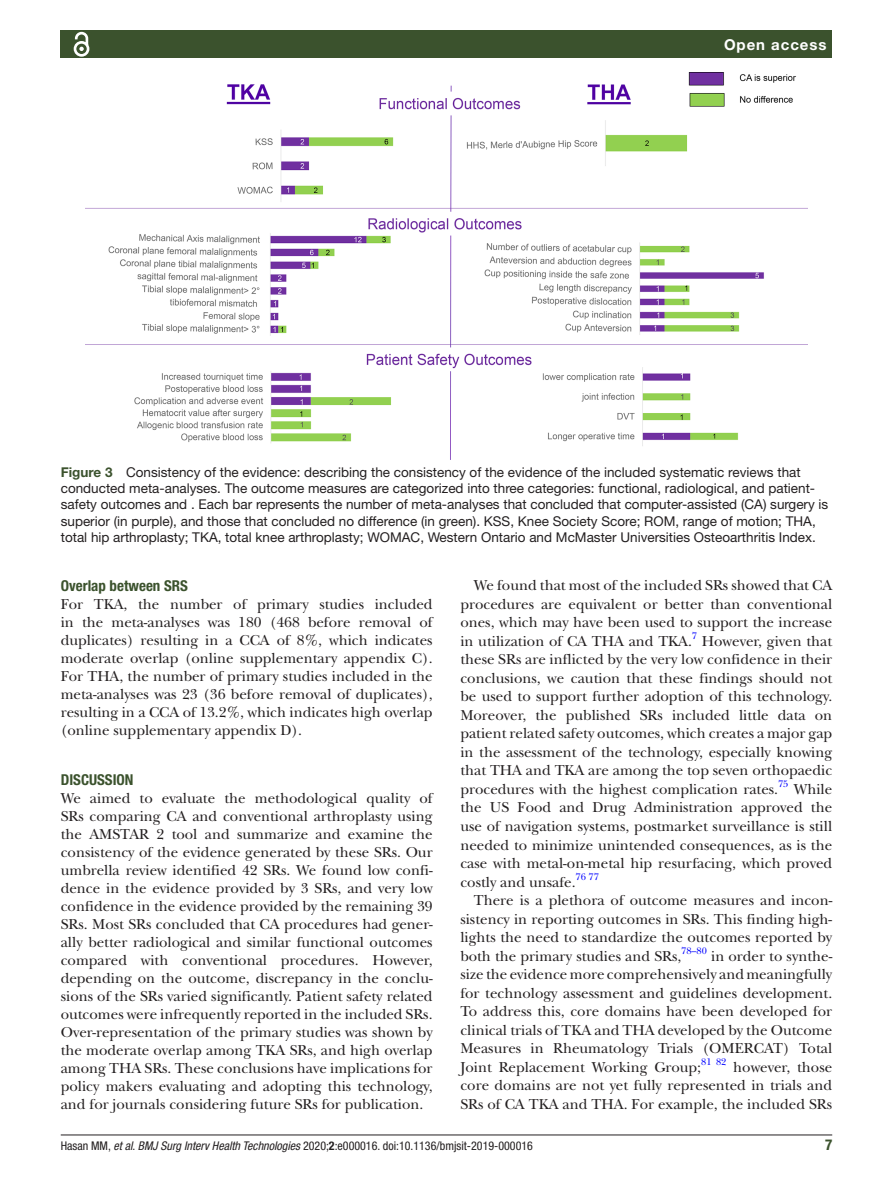
<style>
.page{position:relative;width:893px;height:1191px;background:#fff}
.page>*{position:absolute;margin:0;border:0;box-sizing:border-box;transform-origin:0 0}
.t1{font:15px/18px "New Baskerville";color:#231f20;text-align:justify}
.t2{font:700 condensed 15px "Helvetica Neue LT Std";color:#3b522d}
.t3{font:700 15px "Helvetica Neue LT Std";letter-spacing:.065em;color:#fff}
.t4{font:13.5px/16.2px "Helvetica Neue LT Std";color:#231f20}
.t5{font:condensed 12px "Helvetica Neue LT Std";color:#231f20}
.t6{font:9.9px "New Baskerville";color:#00f}
.s1{font-weight:700;color:#3b522d}
.s2{font-style:italic}
.s3{font-weight:700}
</style>
<div class="page">
<hr style="left:61px;top:1134px;width:771px;height:1px;background:#231f20">
<div style="left:61px;top:31px;width:771px;height:27px;background:#3b522d"></div>
<svg style="left:73px;top:31px;width:17px;height:26px"></svg>
<img style="left:85px;top:73px;width:723px;height:386px">
<p class="t3" style="left:724px;top:35px;width:104px">Open access</p>
<p class="t4" style="left:61px;top:464px;width:769px"><span class="s1">Figure 3</span> Consistency of the evidence: describing the consistency of the evidence of the included systematic reviews that conducted meta-analyses. The outcome measures are categorized into three categories: functional, radiological, and patient&shy;safety outcomes and . Each bar represents the number of meta-analyses that concluded that computer-assisted (CA) surgery is superior (in purple), and those that concluded no difference (in green). KSS, Knee Society Score; ROM, range of motion; THA, total hip arthroplasty; TKA, total knee arthroplasty; WOMAC, Western Ontario and McMaster Universities Osteoarthritis Index.</p>
<p class="t2" style="left:61px;top:576px;width:113px">Overlap between SRS</p>
<p class="t1" style="left:61px;top:595px;width:373px">For TKA, the number of primary studies included in the meta-analyses was 180 (468 before removal of duplicates) resulting in a CCA of 8%, which indicates moderate overlap (online supplementary appendix C).<br>For THA, the number of primary studies included in the meta-analyses was 23 (36 before removal of duplicates), resulting in a CCA of 13.2%, which indicates high overlap (online supplementary appendix D).</p>
<p class="t2" style="left:61px;top:771px;width:74px">Discussion</p>
<p class="t1" style="left:61px;top:789px;width:373px">We aimed to evaluate the methodological quality of SRs comparing CA and conventional arthroplasty using the AMSTAR 2 tool and summarize and examine the consistency of the evidence generated by these SRs. Our umbrella review identified 42 SRs. We found low confi&shy;dence in the evidence provided by 3 SRs, and very low confidence in the evidence provided by the remaining 39<br>SRs. Most SRs concluded that CA procedures had gener&shy;ally better radiological and similar functional outcomes compared with conventional procedures. However, depending on the outcome, discrepancy in the conclu&shy;sions of the SRs varied significantly. Patient safety related outcomes were infrequently reported in the included SRs.<br>Over-representation of the primary studies was shown by the moderate overlap among TKA SRs, and high overlap among THA SRs. These conclusions have implications for policy makers evaluating and adopting this technology, and for journals considering future SRs for publication.</p>
<p class="t1" style="left:460px;top:576px;width:373px;line-height:18.6px;text-indent:13px">We found that most of the included SRs showed that CA procedures are equivalent or better than conventional ones, which may have been used to support the increase in utilization of CA THA and TKA.</p>
<p class="t6" style="left:692px;top:630px;width:7px">7</p>
<p class="t1" style="left:460px;top:631px;width:373px;line-height:18.5px;text-indent:241px">However, given that these SRs are inflicted by the very low confidence in their conclusions, we caution that these findings should not be used to support further adoption of this technology.<br>Moreover, the published SRs included little data on patient related safety outcomes, which creates a major gap in the assessment of the technology, especially knowing that THA and TKA are among the top seven orthopaedic procedures with the highest complication rates.</p>
<p class="t6" style="left:778px;top:778px;width:12px">75</p>
<p class="t1" style="left:460px;top:780px;width:373px;line-height:18.6px;text-indent:333px">While the US Food and Drug Administration approved the use of navigation systems, postmarket surveillance is still needed to minimize unintended consequences, as is the case with metal-on-metal hip resurfacing, which proved costly and unsafe.</p>
<p class="t6" style="left:576px;top:871px;width:25px">76 77</p>
<p class="t1" style="left:460px;top:891px;width:373px;line-height:18.6px;text-indent:14px">There is a plethora of outcome measures and incon&shy;sistency in reporting outcomes in SRs. This finding high&shy;lights the need to standardize the outcomes reported by both the primary studies and SRs,</p>
<p class="t6" style="left:681px;top:945px;width:27px">78–80</p>
<p class="t1" style="left:460px;top:946px;width:373px;line-height:18.6px;text-indent:251px">in order to synthe&shy;size the evidence more comprehensively and meaningfully for technology assessment and guidelines development.<br>To address this, core domains have been developed for clinical trials of TKA and THA developed by the Outcome Measures in Rheumatology Trials (OMERCAT) Total Joint Replacement Working Group;</p>
<p class="t6" style="left:701px;top:1056px;width:27px">81 82</p>
<p class="t1" style="left:460px;top:1057px;width:373px;line-height:18.6px;text-indent:273px">however, those core domains are not yet fully represented in trials and SRs of CA TKA and THA. For example, the included SRs</p>
<p class="t5" style="left:61px;top:1138px;width:474px">Hasan MM, <span class="s2">et al</span>. <span class="s2">BMJ Surg Interv Health Technologies</span> 2020;<span class="s3">2</span>:e000016. doi:10.1136/bmjsit-2019-000016</p>
<p class="t2" style="left:825px;top:1135px;width:9px">7</p>
</div>
